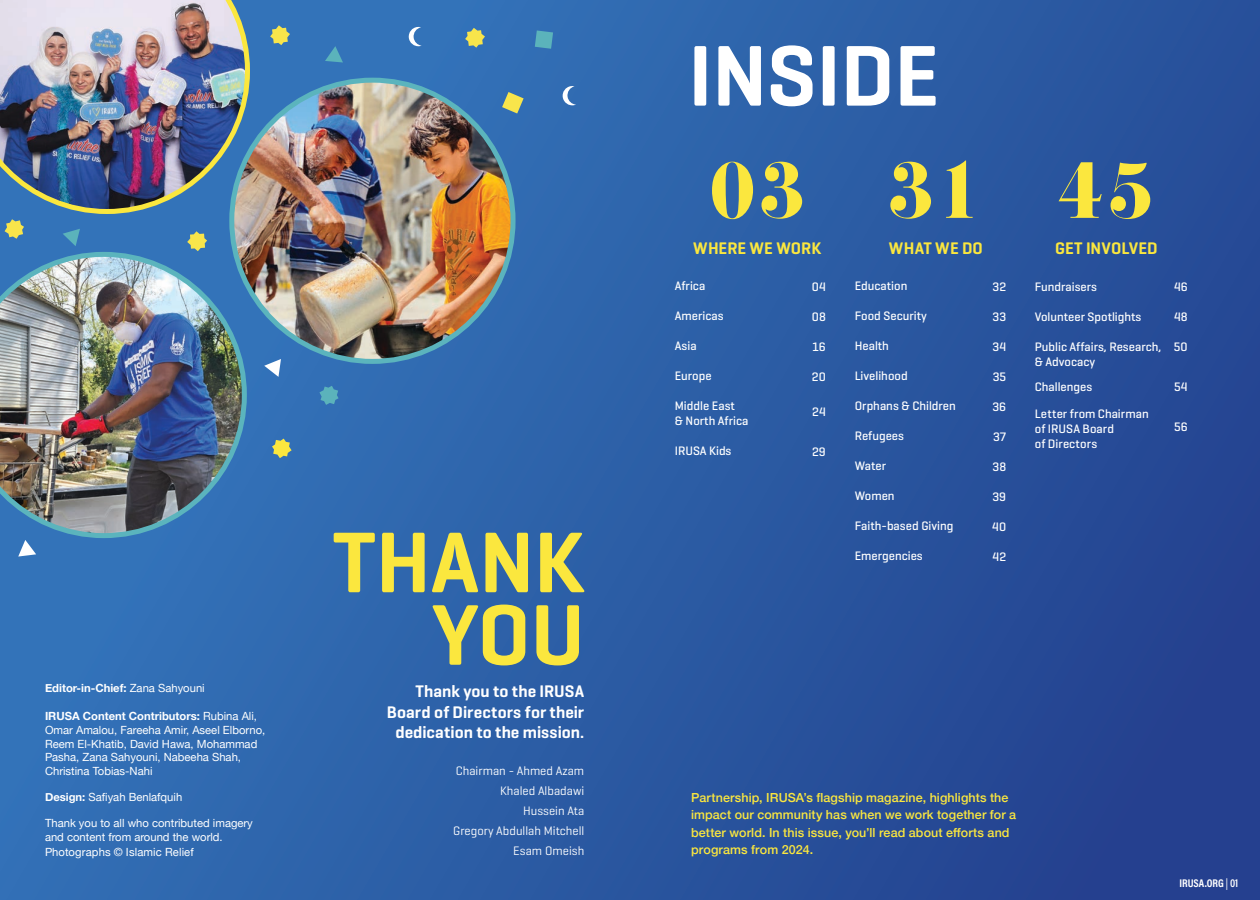
<style>
.page{position:relative;width:1260px;height:900px;background:#fff}
.page>*{position:absolute;margin:0;border:0;box-sizing:border-box;transform-origin:0 0}
.t1{font:600 87.5px/72.5px "Geogrotesque";color:#fbe73e;text-align:right}
.t2{font:87.5px "Didoni URWD";color:#fbe73e}
.t3{font:600 87.5px "Geogrotesque";color:#fff}
.t4{font:600 17.12px/20.5px "Geogrotesque";color:#fff;text-align:right}
.t5{font:600 17.12px "Geogrotesque";letter-spacing:.005em;color:#fbe73e}
.t6{font:500 12.5px "Geogrotesque";color:#fff}
.t7{font:500 12.5px/17.5px "Helvetica Neue";letter-spacing:.01em;color:#fbe73e}
.t8{font:12.5px "Geogrotesque";color:#fff}
.t9{font:11.25px/13.8px "Helvetica Neue";color:#fff}
.t10{font:700 11.25px "Helvetica Neue";color:#fff}
.t11{font:700 11.25px "Acumin Pro Cond";color:#fff}
.s1{font-weight:400}
.s2{font-weight:700}
.s3{font-weight:600}
</style>
<div class="page">
<div style="left:0;top:0;width:1260px;height:900px;background:linear-gradient(to right,#3476bb,#254793)"></div>
<svg style="left:535px;top:30px;width:18px;height:19px"></svg>
<svg style="left:502px;top:92px;width:22px;height:22px"></svg>
<svg style="left:272px;top:439px;width:20px;height:19px"></svg>
<img style="left:0;top:0;width:250px;height:214px">
<img style="left:0;top:252px;width:247px;height:286px">
<svg style="left:5px;top:219px;width:19px;height:20px"></svg>
<svg style="left:63px;top:229px;width:17px;height:17px"></svg>
<svg style="left:187px;top:231px;width:20px;height:20px"></svg>
<svg style="left:325px;top:46px;width:18px;height:16px"></svg>
<svg style="left:408px;top:27px;width:14px;height:20px"></svg>
<svg style="left:465px;top:28px;width:20px;height:20px"></svg>
<svg style="left:270px;top:25px;width:20px;height:20px"></svg>
<svg style="left:18px;top:540px;width:18px;height:17px"></svg>
<svg style="left:562px;top:86px;width:14px;height:20px"></svg>
<svg style="left:264px;top:359px;width:17px;height:18px"></svg>
<svg style="left:319px;top:386px;width:20px;height:19px"></svg>
<img style="left:232px;top:80px;width:281px;height:281px;border-radius:141px">
<p class="t10" style="left:45px;top:679px;width:161px">Editor-in-Chief: <span class="s1">Zana Sahyouni</span></p>
<p class="t10" style="left:45px;top:707px;width:214px">IRUSA Content Contributors: <span class="s1">Rubina Ali,</span></p>
<p class="t9" style="left:45px;top:724px;width:222px">Omar Amalou, Fareeha Amir, Aseel Elborno,<br>Reem El-Khatib, David Hawa, Mohammad<br>Pasha, Zana Sahyouni, Nabeeha Shah,</p>
<p class="t9" style="left:45px;top:765px;width:109px">Christina Tobias-Nahi</p>
<p class="t9" style="left:45px;top:791px;width:139px"><span class="s2">Design:</span> Safiyah Benlafquih</p>
<p class="t9" style="left:45px;top:816px;width:209px">Thank you to all who contributed imagery</p>
<p class="t9" style="left:45px;top:831px;width:179px">and content from around the world.</p>
<p class="t9" style="left:45px;top:845px;width:150px">Photographs © Islamic Relief</p>
<p class="t1" style="left:333px;top:525px;width:254px">THANK<br>YOU</p>
<p class="t4" style="left:387px;top:681px;width:199px">Thank you to the IRUSA<br>Board of Directors for their dedication to the mission.</p>
<p class="t8" style="left:456px;top:763px;width:130px">Chairman - Ahmed Azam</p>
<p class="t8" style="left:500px;top:783px;width:86px">Khaled Albadawi</p>
<p class="t8" style="left:523px;top:803px;width:63px">Hussein Ata</p>
<p class="t8" style="left:453px;top:823px;width:132px">Gregory Abdullah Mitchell</p>
<p class="t8" style="left:513px;top:843px;width:72px">Esam Omeish</p>
<p class="t3" style="left:688px;top:21px;width:252px">INSIDE</p>
<p class="t2" style="left:708px;top:136px;width:100px">03</p>
<p class="t2" style="left:886px;top:136px;width:100px">31</p>
<p class="t2" style="left:1057px;top:136px;width:100px">45</p>
<p class="t5" style="left:693px;top:238px;width:129px">WHERE WE WORK</p>
<p class="t5" style="left:1055px;top:238px;width:104px">GET INVOLVED</p>
<p class="t5" style="left:889px;top:238px;width:95px">WHAT WE DO</p>
<p class="t6" style="left:675px;top:278px;width:32px">Africa</p>
<p class="t6" style="left:675px;top:308px;width:51px">Americas</p>
<p class="t6" style="left:675px;top:338px;width:23px">Asia</p>
<p class="t6" style="left:675px;top:368px;width:38px">Europe</p>
<p class="t6" style="left:675px;top:398px;width:62px">Middle East</p>
<p class="t6" style="left:675px;top:413px;width:75px">&amp; North Africa</p>
<p class="t6" style="left:675px;top:443px;width:58px">IRUSA Kids</p>
<p class="t6" style="left:812px;top:279px;width:15px">04</p>
<p class="t6" style="left:812px;top:309px;width:15px">08</p>
<p class="t6" style="left:813px;top:339px;width:15px">16</p>
<p class="t6" style="left:812px;top:369px;width:15px">20</p>
<p class="t6" style="left:812px;top:404px;width:15px">24</p>
<p class="t6" style="left:812px;top:444px;width:15px">29</p>
<p class="t6" style="left:855px;top:278px;width:54px">Education</p>
<p class="t6" style="left:855px;top:308px;width:74px">Food Security</p>
<p class="t6" style="left:855px;top:338px;width:36px">Health</p>
<p class="t6" style="left:855px;top:368px;width:54px">Livelihood</p>
<p class="t6" style="left:855px;top:398px;width:103px">Orphans &amp; Children</p>
<p class="t6" style="left:855px;top:428px;width:51px">Refugees</p>
<p class="t6" style="left:855px;top:458px;width:33px">Water</p>
<p class="t6" style="left:855px;top:488px;width:41px">Women</p>
<p class="t6" style="left:855px;top:518px;width:100px">Faith-based Giving</p>
<p class="t6" style="left:855px;top:548px;width:70px">Emergencies</p>
<p class="t6" style="left:993px;top:279px;width:15px">32</p>
<p class="t6" style="left:993px;top:309px;width:15px">33</p>
<p class="t6" style="left:993px;top:339px;width:15px">34</p>
<p class="t6" style="left:993px;top:369px;width:15px">35</p>
<p class="t6" style="left:992px;top:399px;width:15px">36</p>
<p class="t6" style="left:993px;top:429px;width:15px">37</p>
<p class="t6" style="left:993px;top:459px;width:15px">38</p>
<p class="t6" style="left:992px;top:489px;width:15px">39</p>
<p class="t6" style="left:992px;top:519px;width:15px">40</p>
<p class="t6" style="left:993px;top:549px;width:15px">42</p>
<p class="t6" style="left:1035px;top:279px;width:64px">Fundraisers</p>
<p class="t6" style="left:1035px;top:309px;width:108px">Volunteer Spotlights</p>
<p class="t6" style="left:1035px;top:339px;width:128px">Public Affairs, Research,</p>
<p class="t6" style="left:1035px;top:354px;width:62px">&amp; Advocacy</p>
<p class="t6" style="left:1035px;top:379px;width:59px">Challenges</p>
<p class="t6" style="left:1035px;top:406px;width:116px">Letter from Chairman</p>
<p class="t6" style="left:1035px;top:421px;width:81px">of IRUSA Board</p>
<p class="t6" style="left:1035px;top:436px;width:64px">of Directors</p>
<p class="t6" style="left:1174px;top:279px;width:15px">46</p>
<p class="t6" style="left:1174px;top:309px;width:15px">48</p>
<p class="t6" style="left:1174px;top:339px;width:15px">50</p>
<p class="t6" style="left:1174px;top:379px;width:15px">54</p>
<p class="t6" style="left:1174px;top:419px;width:15px">56</p>
<p class="t7" style="left:691px;top:788px;width:327px">Partnership, IRUSA’s flagship magazine, highlights the impact our community has when we work together for a better world. In this issue, you’ll read about efforts and programs from 2024.</p>
<p class="t11" style="left:1179px;top:876px;width:60px">IRUSA.ORG <span class="s1">|</span> <span class="s3">01</span></p>
</div>
